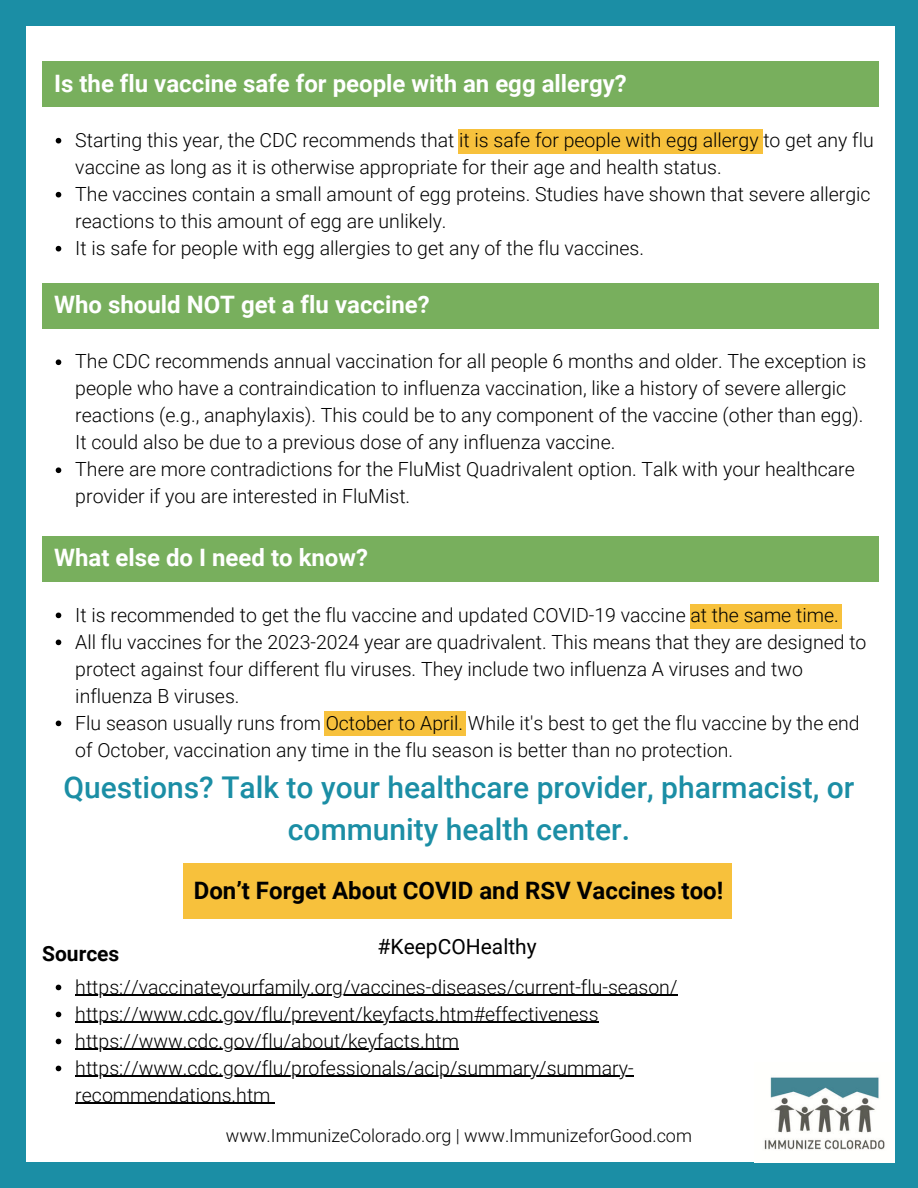
<style>
.page{position:relative;width:918px;height:1188px;background:#fff}
.page>*{position:absolute;margin:0;border:0;box-sizing:border-box;transform-origin:0 0}
.t1{font:500 30px/41.7px "Roboto";color:#1b8ea5;text-align:center}
.t2{font:700 24px "Roboto";color:#fff}
.t3{font:700 24px "Roboto";color:#000}
.t4{font:21px "Roboto";color:#000}
.t5{font:700 21px "Roboto";color:#000}
.t6{font:300 19.5px/27px "Roboto";color:#000}
.t7{font:300 18px "Roboto";color:#000}
</style>
<div class="page">
<div style="left:459px;top:130px;width:304px;height:24px;background:#f7c13c"></div>
<svg style="left:56px;top:138px;width:5px;height:5px"></svg>
<svg style="left:56px;top:192px;width:5px;height:5px"></svg>
<svg style="left:56px;top:246px;width:5px;height:5px"></svg>
<svg style="left:56px;top:359px;width:5px;height:6px"></svg>
<svg style="left:56px;top:467px;width:5px;height:6px"></svg>
<div style="left:0;top:0;width:918px;height:25px;background:#1b8ea5"></div>
<div style="left:0;top:1163px;width:918px;height:25px;background:#1b8ea5"></div>
<div style="left:0;top:0;width:26px;height:1175px;background:#1b8ea5"></div>
<div style="left:895px;top:0;width:23px;height:1175px;background:#1b8ea5"></div>
<img style="left:764px;top:1077px;width:121px;height:73px">
<div style="left:690px;top:604px;width:151px;height:25px;background:#f7c13c"></div>
<div style="left:324px;top:711px;width:142px;height:24px;background:#f7c13c"></div>
<svg style="left:56px;top:613px;width:5px;height:5px"></svg>
<svg style="left:56px;top:640px;width:5px;height:5px"></svg>
<svg style="left:56px;top:721px;width:5px;height:5px"></svg>
<div style="left:42px;top:62px;width:836px;height:45px;background:#78af5d"></div>
<div style="left:42px;top:283px;width:836px;height:46px;background:#78af5d"></div>
<div style="left:42px;top:536px;width:836px;height:46px;background:#78af5d"></div>
<svg style="left:56px;top:985px;width:5px;height:5px"></svg>
<hr style="left:75px;top:995px;width:603px;height:1px;background:#000">
<svg style="left:56px;top:1012px;width:5px;height:5px"></svg>
<hr style="left:75px;top:1022px;width:524px;height:1px;background:#000">
<svg style="left:56px;top:1039px;width:5px;height:5px"></svg>
<hr style="left:75px;top:1049px;width:384px;height:1px;background:#000">
<svg style="left:56px;top:1066px;width:5px;height:5px"></svg>
<hr style="left:75px;top:1076px;width:559px;height:1px;background:#000">
<hr style="left:75px;top:1103px;width:196px;height:1px;background:#000">
<div style="left:183px;top:864px;width:548px;height:55px;background:#f7c13c"></div>
<p class="t2" style="left:54px;top:66px;width:574px">Is the flu vaccine safe for people with an egg allergy?</p>
<p class="t6" style="left:75px;top:126px;width:800px">Starting this year, the CDC recommends that it is safe for people with egg allergy to get any flu vaccine as long as it is otherwise appropriate for their age and health status.<br>The vaccines contain a small amount of egg proteins. Studies have shown that severe allergic reactions to this amount of egg are unlikely.<br>It is safe for people with egg allergies to get any of the flu vaccines.</p>
<p class="t2" style="left:54px;top:288px;width:377px">Who should NOT get a flu vaccine?</p>
<p class="t6" style="left:75px;top:347px;width:792px">The CDC recommends annual vaccination for all people 6 months and older. The exception is people who have a contraindication to influenza vaccination, like a history of severe allergic reactions (e.g., anaphylaxis). This could be to any component of the vaccine (other than egg).<br>It could also be due to a previous dose of any influenza vaccine.<br>There are more contradictions for the FluMist Quadrivalent option. Talk with your healthcare provider if you are interested in FluMist.</p>
<p class="t2" style="left:54px;top:541px;width:315px">What else do I need to know?</p>
<p class="t6" style="left:75px;top:600px;width:793px">It is recommended to get the flu vaccine and updated COVID-19 vaccine at the same time.<br>All flu vaccines for the 2023-2024 year are quadrivalent. This means that they are designed to protect against four different flu viruses. They include two influenza A viruses and two influenza B viruses.<br>Flu season usually runs from October to April. While it's best to get the flu vaccine by the end of October, vaccination any time in the flu season is better than no protection.</p>
<h1 class="t1" style="left:64px;top:765px;width:792px">Questions? Talk to your healthcare provider, pharmacist, or community health center.</h1>
<p class="t3" style="left:194px;top:874px;width:531px">Don’t Forget About COVID and RSV Vaccines too!</p>
<p class="t4" style="left:378px;top:932px;width:161px">#KeepCOHealthy</p>
<p class="t5" style="left:42px;top:939px;width:79px">Sources</p>
<p class="t6" style="left:75px;top:972px;width:604px">https://vaccinateyourfamily.org/vaccines-diseases/current-flu-season/ https://www.cdc.gov/flu/prevent/keyfacts.htm#effectiveness https://www.cdc.gov/flu/about/keyfacts.htm https://www.cdc.gov/flu/professionals/acip/summary/summary&shy;recommendations.htm</p>
<p class="t7" style="left:226px;top:1123px;width:468px">www.ImmunizeColorado.org | www.ImmunizeforGood.com</p>
</div>
